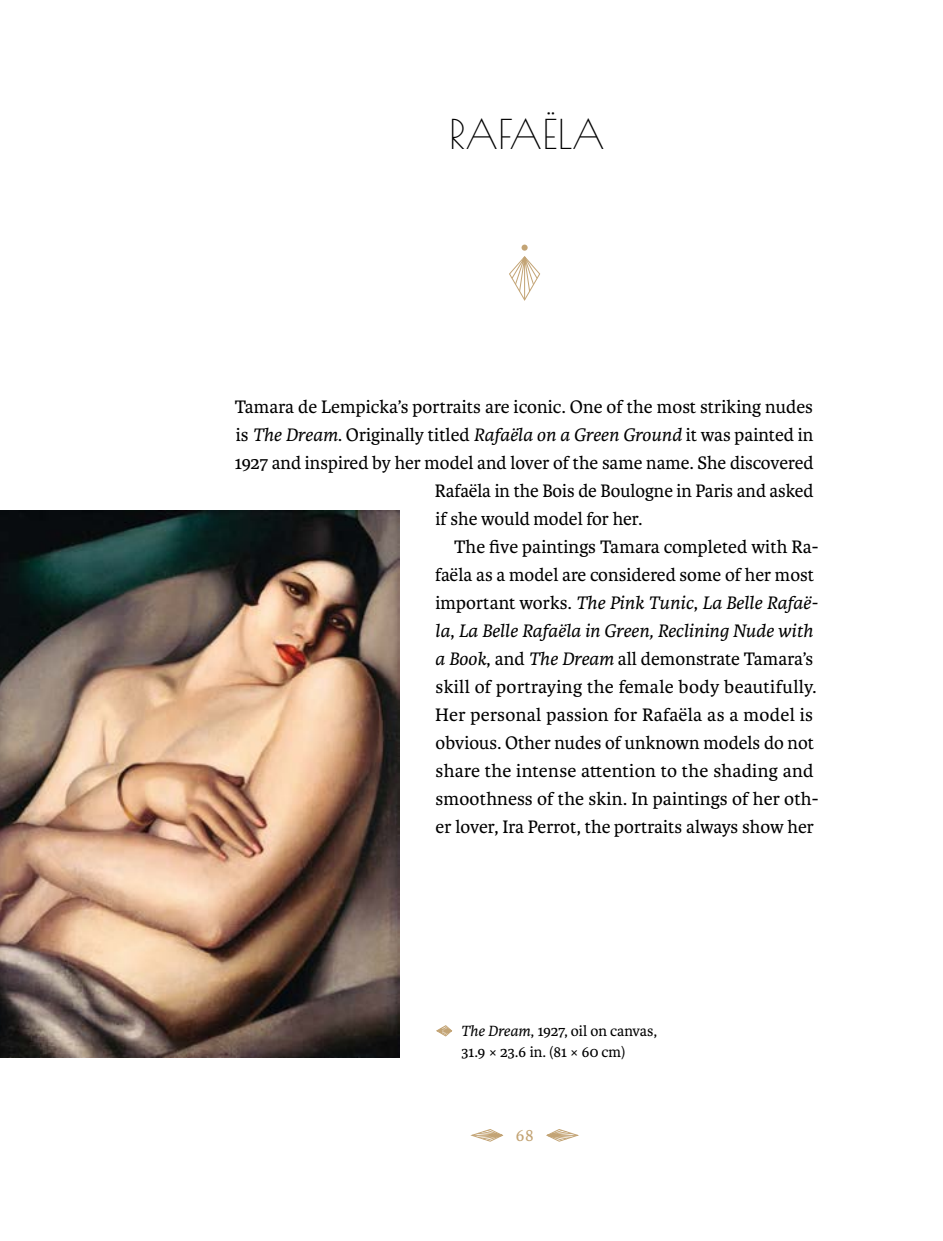
<style>
.page{position:relative;width:943px;height:1241px;background:#fff}
.page>*{position:absolute;margin:0;border:0;box-sizing:border-box;transform-origin:0 0}
.t1{font:40.25px "Poiret One";color:#000}
.t2{font:19.25px "Karmina";color:#000}
.t3{font:italic 19.25px "Karmina";color:#000}
.t4{font:17.5px "Karmina";color:#c3a475}
.t5{font:15.75px/21px "Karmina";color:#000}
.s1{font-style:italic}
.s2{font-style:normal}
</style>
<div class="page">
<svg style="left:471px;top:1129px;width:32px;height:12px"></svg>
<svg style="left:546px;top:1129px;width:32px;height:12px"></svg>
<img style="left:0;top:510px;width:399px;height:546px">
<svg style="left:509px;top:256px;width:31px;height:45px"></svg>
<div style="left:521px;top:244px;width:6px;height:7px;background:#c3a475;border-radius:50%"></div>
<svg style="left:436px;top:1025px;width:16px;height:10px"></svg>
<h1 class="t1" style="left:449px;top:111px;width:157px">RAFAËLA</h1>
<p class="t2" style="left:235px;top:395px;width:579px">Tamara de Lempicka’s portraits are iconic. One of the most striking nudes</p>
<p class="t2" style="left:236px;top:423px;width:579px">is <span class="s1">The Dream</span>. Originally titled <span class="s1">Rafaëla on a Green Ground</span> it was painted in</p>
<p class="t2" style="left:234px;top:451px;width:580px">1927 and inspired by her model and lover of the same name. She discovered</p>
<p class="t2" style="left:435px;top:479px;width:380px">Rafaëla in the Bois de Boulogne in Paris and asked</p>
<p class="t2" style="left:435px;top:507px;width:209px">if she would model for her.</p>
<p class="t2" style="left:454px;top:535px;width:366px">The five paintings Tamara completed with Ra-</p>
<p class="t2" style="left:435px;top:563px;width:380px">faëla as a model are considered some of her most</p>
<p class="t3" style="left:435px;top:592px;width:384px"><span class="s2">important works.</span> The Pink Tunic<span class="s2">,</span> La Belle Rafaë-</p>
<p class="t3" style="left:435px;top:620px;width:379px">la<span class="s2">,</span> La Belle Rafaëla in Green, Reclining Nude with</p>
<p class="t2" style="left:435px;top:647px;width:380px"><span class="s1">a Book</span>, and <span class="s1">The Dream</span> all demonstrate Tamara’s</p>
<p class="t2" style="left:435px;top:675px;width:382px">skill of portraying the female body beautifully.</p>
<p class="t2" style="left:435px;top:703px;width:379px">Her personal passion for Rafaëla as a model is</p>
<p class="t2" style="left:435px;top:731px;width:380px">obvious. Other nudes of unknown models do not</p>
<p class="t2" style="left:435px;top:759px;width:379px">share the intense attention to the shading and</p>
<p class="t2" style="left:435px;top:787px;width:384px">smoothness of the skin. In paintings of her oth-</p>
<p class="t2" style="left:435px;top:815px;width:380px">er lover, Ira Perrot, the portraits always show her</p>
<p class="t5" style="left:461px;top:1020px;width:198px"><span class="s1">The Dream</span>, 1927, oil on canvas,<br>31.9 × 23.6 in. (81 × 60 cm)</p>
<p class="t4" style="left:515px;top:1125px;width:20px">68</p>
</div>
